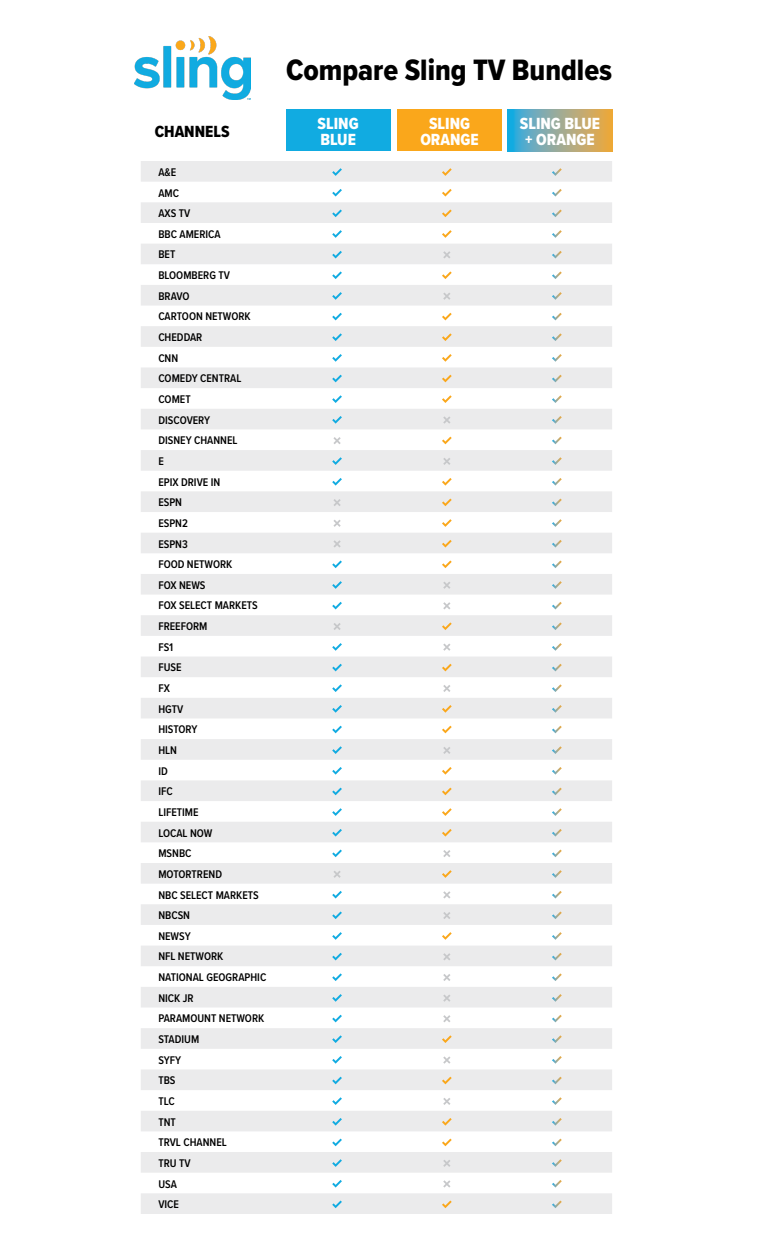
<style>
.page{position:relative;width:765px;height:1260px;background:#fff}
.page>*{position:absolute;margin:0;border:0;box-sizing:border-box;transform-origin:0 0}
.t1{font:30.62px "Proxima Nova Cond Extrabld";color:#000}
.t2{font:16.75px/16.8px "Proxima Nova Cond Extrabld";color:#fff;text-align:center}
.t3{font:16.75px "Proxima Nova Cond Extrabld";color:#000}
.t4{font:600 11.5px/20.6px "Proxima Nova Cond";color:#000}
</style>
<div class="page">
<div style="left:286px;top:109px;width:104px;height:42px;background:#11abe1"></div>
<div style="left:397px;top:109px;width:104px;height:42px;background:#faa71b"></div>
<svg style="left:508px;top:109px;width:104px;height:42px;background:#95aa93"></svg>
<img style="left:134px;top:37px;width:116px;height:63px">
<svg style="left:141px;top:202px;width:471px;height:1012px;fill:#f1f1f1"></svg>
<div style="left:141px;top:161px;width:471px;height:21px;background:#ebebec"></div>
<svg style="left:552px;top:168px;width:10px;height:8px"></svg>
<svg style="left:332px;top:189px;width:10px;height:8px"></svg>
<svg style="left:442px;top:189px;width:10px;height:8px"></svg>
<svg style="left:552px;top:189px;width:10px;height:8px"></svg>
<svg style="left:332px;top:210px;width:10px;height:7px"></svg>
<svg style="left:442px;top:210px;width:10px;height:7px"></svg>
<svg style="left:552px;top:210px;width:10px;height:7px"></svg>
<svg style="left:332px;top:230px;width:10px;height:8px"></svg>
<svg style="left:442px;top:230px;width:10px;height:8px"></svg>
<svg style="left:552px;top:230px;width:10px;height:8px"></svg>
<svg style="left:332px;top:251px;width:10px;height:7px"></svg>
<svg style="left:443px;top:251px;width:7px;height:7px"></svg>
<svg style="left:552px;top:251px;width:10px;height:7px"></svg>
<svg style="left:332px;top:271px;width:10px;height:8px"></svg>
<svg style="left:442px;top:271px;width:10px;height:8px"></svg>
<svg style="left:552px;top:271px;width:10px;height:8px"></svg>
<svg style="left:332px;top:292px;width:10px;height:8px"></svg>
<svg style="left:443px;top:293px;width:7px;height:7px"></svg>
<svg style="left:552px;top:292px;width:10px;height:8px"></svg>
<svg style="left:332px;top:313px;width:10px;height:7px"></svg>
<svg style="left:442px;top:313px;width:10px;height:7px"></svg>
<svg style="left:552px;top:313px;width:10px;height:7px"></svg>
<svg style="left:332px;top:333px;width:10px;height:8px"></svg>
<svg style="left:442px;top:333px;width:10px;height:8px"></svg>
<svg style="left:552px;top:333px;width:10px;height:8px"></svg>
<svg style="left:332px;top:354px;width:10px;height:8px"></svg>
<svg style="left:442px;top:354px;width:10px;height:8px"></svg>
<svg style="left:552px;top:354px;width:10px;height:8px"></svg>
<svg style="left:332px;top:375px;width:10px;height:7px"></svg>
<svg style="left:442px;top:375px;width:10px;height:7px"></svg>
<svg style="left:552px;top:375px;width:10px;height:7px"></svg>
<svg style="left:332px;top:395px;width:10px;height:8px"></svg>
<svg style="left:442px;top:395px;width:10px;height:8px"></svg>
<svg style="left:552px;top:395px;width:10px;height:8px"></svg>
<svg style="left:332px;top:416px;width:10px;height:8px"></svg>
<svg style="left:443px;top:416px;width:7px;height:8px"></svg>
<svg style="left:552px;top:416px;width:10px;height:8px"></svg>
<svg style="left:333px;top:437px;width:8px;height:7px"></svg>
<svg style="left:442px;top:437px;width:10px;height:7px"></svg>
<svg style="left:552px;top:437px;width:10px;height:7px"></svg>
<svg style="left:332px;top:457px;width:10px;height:8px"></svg>
<svg style="left:443px;top:458px;width:7px;height:7px"></svg>
<svg style="left:552px;top:457px;width:10px;height:8px"></svg>
<svg style="left:332px;top:478px;width:10px;height:8px"></svg>
<svg style="left:442px;top:478px;width:10px;height:8px"></svg>
<svg style="left:552px;top:478px;width:10px;height:8px"></svg>
<svg style="left:333px;top:499px;width:8px;height:7px"></svg>
<svg style="left:442px;top:499px;width:10px;height:7px"></svg>
<svg style="left:552px;top:499px;width:10px;height:7px"></svg>
<svg style="left:333px;top:520px;width:8px;height:7px"></svg>
<svg style="left:442px;top:519px;width:10px;height:8px"></svg>
<svg style="left:552px;top:519px;width:10px;height:8px"></svg>
<svg style="left:333px;top:540px;width:8px;height:8px"></svg>
<svg style="left:442px;top:540px;width:10px;height:8px"></svg>
<svg style="left:552px;top:540px;width:10px;height:8px"></svg>
<svg style="left:332px;top:560px;width:10px;height:8px"></svg>
<svg style="left:442px;top:560px;width:10px;height:8px"></svg>
<svg style="left:552px;top:560px;width:10px;height:8px"></svg>
<svg style="left:332px;top:581px;width:10px;height:8px"></svg>
<svg style="left:443px;top:582px;width:7px;height:7px"></svg>
<svg style="left:552px;top:581px;width:10px;height:8px"></svg>
<svg style="left:332px;top:602px;width:10px;height:7px"></svg>
<svg style="left:443px;top:602px;width:7px;height:7px"></svg>
<svg style="left:552px;top:602px;width:10px;height:7px"></svg>
<svg style="left:333px;top:623px;width:8px;height:7px"></svg>
<svg style="left:442px;top:622px;width:10px;height:8px"></svg>
<svg style="left:552px;top:622px;width:10px;height:8px"></svg>
<svg style="left:332px;top:643px;width:10px;height:8px"></svg>
<svg style="left:443px;top:644px;width:7px;height:7px"></svg>
<svg style="left:552px;top:643px;width:10px;height:8px"></svg>
<svg style="left:332px;top:664px;width:10px;height:7px"></svg>
<svg style="left:442px;top:664px;width:10px;height:7px"></svg>
<svg style="left:552px;top:664px;width:10px;height:7px"></svg>
<svg style="left:332px;top:684px;width:10px;height:8px"></svg>
<svg style="left:443px;top:685px;width:7px;height:7px"></svg>
<svg style="left:552px;top:684px;width:10px;height:8px"></svg>
<svg style="left:332px;top:705px;width:10px;height:8px"></svg>
<svg style="left:442px;top:705px;width:10px;height:8px"></svg>
<svg style="left:552px;top:705px;width:10px;height:8px"></svg>
<svg style="left:332px;top:726px;width:10px;height:7px"></svg>
<svg style="left:442px;top:726px;width:10px;height:7px"></svg>
<svg style="left:552px;top:726px;width:10px;height:7px"></svg>
<svg style="left:332px;top:746px;width:10px;height:8px"></svg>
<svg style="left:443px;top:747px;width:7px;height:7px"></svg>
<svg style="left:552px;top:746px;width:10px;height:8px"></svg>
<svg style="left:332px;top:767px;width:10px;height:8px"></svg>
<svg style="left:442px;top:767px;width:10px;height:8px"></svg>
<svg style="left:552px;top:767px;width:10px;height:8px"></svg>
<svg style="left:332px;top:788px;width:10px;height:7px"></svg>
<svg style="left:442px;top:788px;width:10px;height:7px"></svg>
<svg style="left:552px;top:788px;width:10px;height:7px"></svg>
<svg style="left:332px;top:808px;width:10px;height:8px"></svg>
<svg style="left:442px;top:808px;width:10px;height:8px"></svg>
<svg style="left:552px;top:808px;width:10px;height:8px"></svg>
<svg style="left:332px;top:829px;width:10px;height:8px"></svg>
<svg style="left:442px;top:829px;width:10px;height:8px"></svg>
<svg style="left:552px;top:829px;width:10px;height:8px"></svg>
<svg style="left:332px;top:850px;width:10px;height:7px"></svg>
<svg style="left:443px;top:850px;width:7px;height:7px"></svg>
<svg style="left:552px;top:850px;width:10px;height:7px"></svg>
<svg style="left:333px;top:871px;width:8px;height:7px"></svg>
<svg style="left:442px;top:870px;width:10px;height:8px"></svg>
<svg style="left:552px;top:870px;width:10px;height:8px"></svg>
<svg style="left:332px;top:891px;width:10px;height:8px"></svg>
<svg style="left:443px;top:891px;width:7px;height:8px"></svg>
<svg style="left:552px;top:891px;width:10px;height:8px"></svg>
<svg style="left:332px;top:911px;width:10px;height:8px"></svg>
<svg style="left:443px;top:912px;width:7px;height:7px"></svg>
<svg style="left:552px;top:911px;width:10px;height:8px"></svg>
<svg style="left:332px;top:932px;width:10px;height:8px"></svg>
<svg style="left:442px;top:932px;width:10px;height:8px"></svg>
<svg style="left:552px;top:932px;width:10px;height:8px"></svg>
<svg style="left:332px;top:953px;width:10px;height:7px"></svg>
<svg style="left:443px;top:953px;width:7px;height:7px"></svg>
<svg style="left:552px;top:953px;width:10px;height:7px"></svg>
<svg style="left:332px;top:973px;width:10px;height:8px"></svg>
<svg style="left:443px;top:974px;width:7px;height:7px"></svg>
<svg style="left:552px;top:973px;width:10px;height:8px"></svg>
<svg style="left:332px;top:994px;width:10px;height:8px"></svg>
<svg style="left:443px;top:994px;width:7px;height:8px"></svg>
<svg style="left:552px;top:994px;width:10px;height:8px"></svg>
<svg style="left:332px;top:1015px;width:10px;height:7px"></svg>
<svg style="left:443px;top:1015px;width:7px;height:7px"></svg>
<svg style="left:552px;top:1015px;width:10px;height:7px"></svg>
<svg style="left:332px;top:1035px;width:10px;height:8px"></svg>
<svg style="left:442px;top:1035px;width:10px;height:8px"></svg>
<svg style="left:552px;top:1035px;width:10px;height:8px"></svg>
<svg style="left:332px;top:1056px;width:10px;height:8px"></svg>
<svg style="left:443px;top:1056px;width:7px;height:8px"></svg>
<svg style="left:552px;top:1056px;width:10px;height:8px"></svg>
<svg style="left:332px;top:1077px;width:10px;height:7px"></svg>
<svg style="left:442px;top:1077px;width:10px;height:7px"></svg>
<svg style="left:552px;top:1077px;width:10px;height:7px"></svg>
<svg style="left:332px;top:1097px;width:10px;height:8px"></svg>
<svg style="left:443px;top:1098px;width:7px;height:7px"></svg>
<svg style="left:552px;top:1097px;width:10px;height:8px"></svg>
<svg style="left:332px;top:1118px;width:10px;height:8px"></svg>
<svg style="left:442px;top:1118px;width:10px;height:8px"></svg>
<svg style="left:552px;top:1118px;width:10px;height:8px"></svg>
<svg style="left:332px;top:1139px;width:10px;height:7px"></svg>
<svg style="left:442px;top:1139px;width:10px;height:7px"></svg>
<svg style="left:552px;top:1139px;width:10px;height:7px"></svg>
<svg style="left:332px;top:1159px;width:10px;height:8px"></svg>
<svg style="left:443px;top:1160px;width:7px;height:7px"></svg>
<svg style="left:552px;top:1159px;width:10px;height:8px"></svg>
<svg style="left:332px;top:1180px;width:10px;height:8px"></svg>
<svg style="left:443px;top:1180px;width:7px;height:8px"></svg>
<svg style="left:552px;top:1180px;width:10px;height:8px"></svg>
<svg style="left:332px;top:1201px;width:10px;height:7px"></svg>
<svg style="left:442px;top:1201px;width:10px;height:7px"></svg>
<svg style="left:552px;top:1201px;width:10px;height:7px"></svg>
<h2 class="t3" style="left:155px;top:119px;width:76px">CHANNELS</h2>
<p class="t4" style="left:158px;top:161px;width:110px">A&amp;E<br>AMC<br>AXS TV<br>BBC AMERICA<br>BET<br>BLOOMBERG TV<br>BRAVO<br>CARTOON NETWORK<br>CHEDDAR<br>CNN<br>COMEDY CENTRAL<br>COMET<br>DISCOVERY<br>DISNEY CHANNEL<br>E<br>EPIX DRIVE IN<br>ESPN<br>ESPN2<br>ESPN3<br>FOOD NETWORK<br>FOX NEWS<br>FOX SELECT MARKETS<br>FREEFORM<br>FS1<br>FUSE<br>FX<br>HGTV<br>HISTORY<br>HLN<br>ID<br>IFC<br>LIFETIME<br>LOCAL NOW<br>MSNBC<br>MOTORTREND<br>NBC SELECT MARKETS<br>NBCSN<br>NEWSY<br>NFL NETWORK<br>NATIONAL GEOGRAPHIC<br>NICK JR<br>PARAMOUNT NETWORK<br>STADIUM<br>SYFY<br>TBS<br>TLC<br>TNT<br>TRVL CHANNEL<br>TRU TV<br>USA<br>VICE</p>
<h1 class="t1" style="left:286px;top:47px;width:328px">Compare Sling TV Bundles</h1>
<h2 class="t2" style="left:318px;top:114px;width:43px;text-align:left">SLING<br>BLUE</h2>
<h2 class="t2" style="left:420px;top:114px;width:60px">SLING<br>ORANGE</h2>
<h2 class="t2" style="left:520px;top:114px;width:82px">SLING BLUE + ORANGE</h2>
</div>
